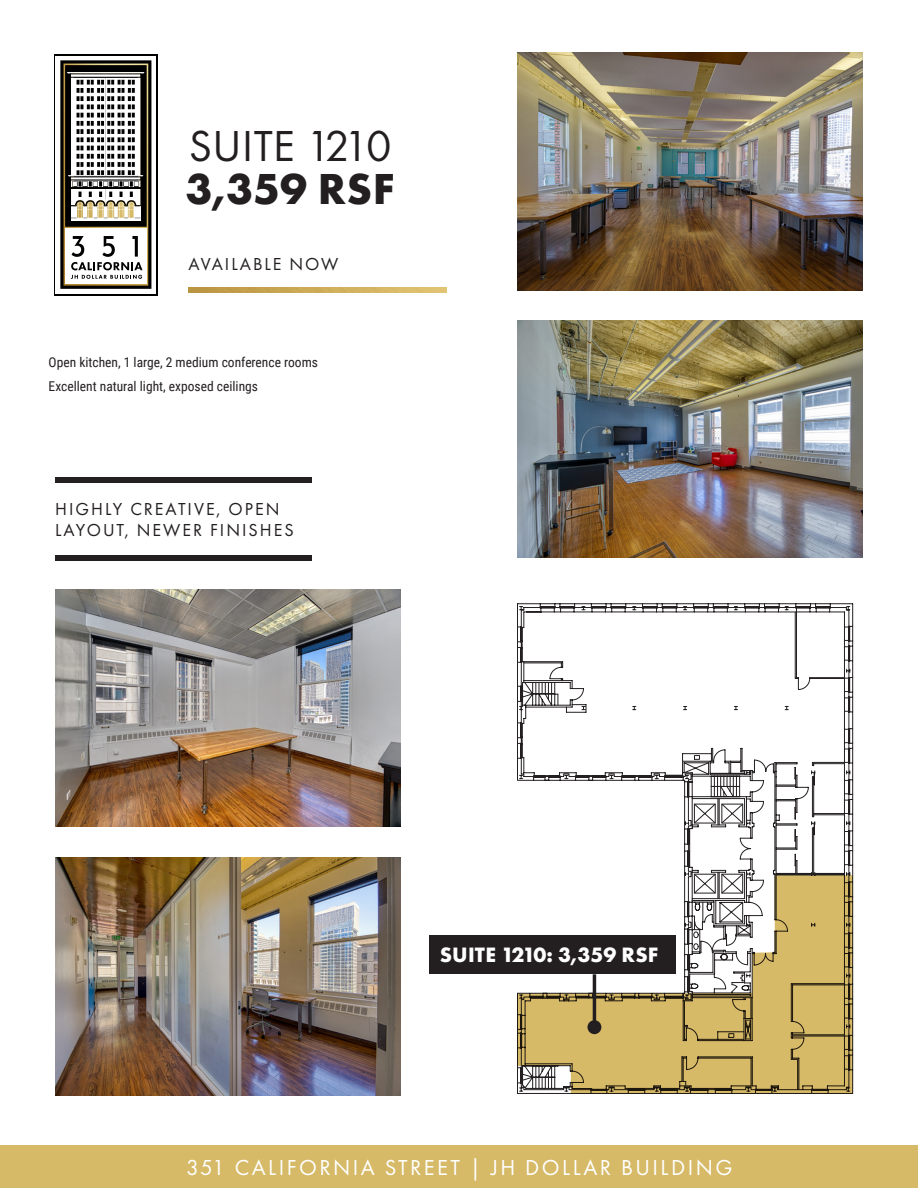
<style>
.page{position:relative;width:918px;height:1188px;background:#fff}
.page>*{position:absolute;margin:0;border:0;box-sizing:border-box;transform-origin:0 0}
.t1{font:45px "Futura PT";letter-spacing:.01em;color:#231f20}
.t2{font:700 45px "Futura PT";letter-spacing:.005em;color:#231f20}
.t3{font:22.5px "Futura PT";letter-spacing:.11em;color:#fff}
.t4{font:700 21.6px "Futura PT";letter-spacing:.01em;color:#fff}
.t5{font:18px/21.6px "Futura PT";letter-spacing:.11em;color:#231f20}
.t6{font:13.5px "Roboto Condensed";color:#231f20}
</style>
<div class="page">
<div style="left:0;top:1145px;width:918px;height:43px;background:#d6ba68"></div>
<svg style="left:520px;top:607px;width:330px;height:174px"></svg>
<svg style="left:544px;top:776px;width:6px;height:2px"></svg>
<svg style="left:588px;top:776px;width:6px;height:2px"></svg>
<svg style="left:634px;top:776px;width:6px;height:2px"></svg>
<svg style="left:676px;top:762px;width:174px;height:113px"></svg>
<svg style="left:848px;top:743px;width:2px;height:6px"></svg>
<svg style="left:848px;top:691px;width:2px;height:7px"></svg>
<svg style="left:848px;top:640px;width:2px;height:7px"></svg>
<div style="left:55px;top:555px;width:257px;height:5px;background:#231f20"></div>
<div style="left:55px;top:477px;width:257px;height:5px;background:#231f20"></div>
<svg style="left:517px;top:875px;width:336px;height:219px;fill:#d6ba68"></svg>
<div style="left:54px;top:54px;width:104px;height:241px;background:linear-gradient(to bottom,#000,#000)"></div>
<div style="left:56px;top:56px;width:100px;height:238px;background:#fff"></div>
<svg style="left:60px;top:60px;width:91px;height:229px"></svg>
<img style="left:188px;top:288px;width:258px;height:5px">
<hr style="left:593px;top:974px;width:3px;height:53px;background:#231f20">
<div style="left:587px;top:1020px;width:14px;height:14px;background:#231f20;border-radius:50%"></div>
<div style="left:430px;top:936px;width:246px;height:38px;background:#231f20"></div>
<img style="left:55px;top:589px;width:346px;height:238px">
<img style="left:55px;top:858px;width:346px;height:237px">
<img style="left:517px;top:53px;width:346px;height:237px">
<img style="left:517px;top:320px;width:346px;height:238px">
<p class="t1" style="left:189px;top:119px;width:204px">SUITE 1210</p>
<p class="t2" style="left:185px;top:160px;width:211px">3,359 RSF</p>
<p class="t5" style="left:189px;top:253px;width:151px">AVAILABLE NOW</p>
<p class="t6" style="left:49px;top:353px;width:271px">Open kitchen, 1 large, 2 medium conference rooms</p>
<p class="t6" style="left:49px;top:376px;width:211px">Excellent natural light, exposed ceilings</p>
<p class="t5" style="left:55px;top:498px;width:240px">HIGHLY CREATIVE, OPEN<br>LAYOUT, NEWER FINISHES</p>
<p class="t4" style="left:440px;top:941px;width:220px">SUITE 1210: 3,359 RSF</p>
<h2 class="t3" style="left:186px;top:1154px;width:548px">351 CALIFORNIA STREET | JH DOLLAR BUILDING</h2>
</div>
